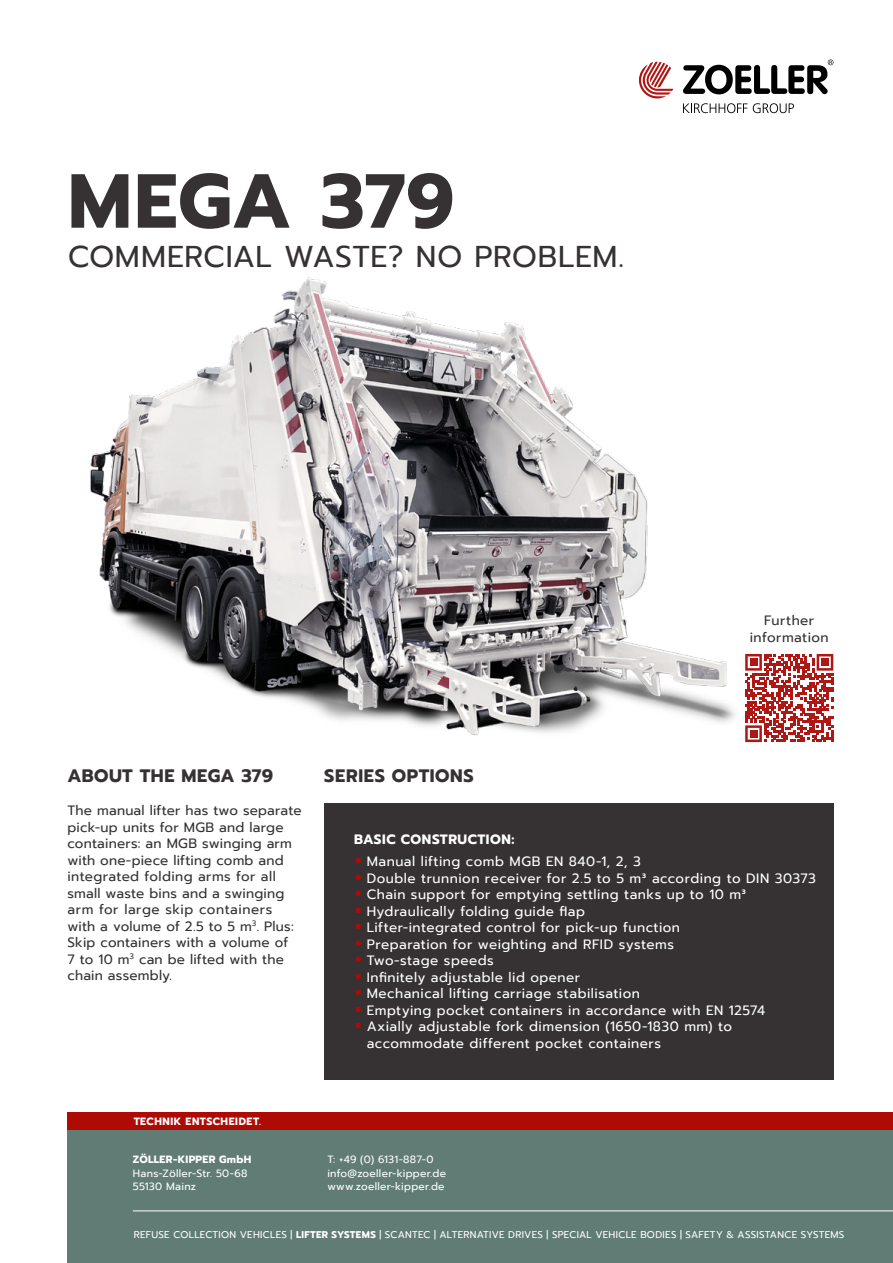
<style>
.page{position:relative;width:893px;height:1263px;background:#fff}
.page>*{position:absolute;margin:0;border:0;box-sizing:border-box;transform-origin:0 0}
.t1{font:700 76.5px "Prompt";letter-spacing:.005em;color:#363233}
.t2{font:30px "Prompt";letter-spacing:.015em;color:#363233}
.t3{font:700 18px "Prompt";letter-spacing:.03em;color:#363233}
.t4{font:13.5px/16.5px "Prompt";letter-spacing:.035em;color:#fff}
.t5{font:13.5px/16.5px "Prompt";letter-spacing:.015em;color:#363233}
.t6{font:700 13.5px "Prompt";letter-spacing:.04em;color:#fff}
.t7{font:13.5px/16.5px "Prompt";letter-spacing:.035em;color:#363233;text-align:center}
.t8{font:10.5px/13.5px "Prompt";letter-spacing:.025em;color:#fff}
.t9{font:700 10.5px "Prompt";letter-spacing:.06em;color:#fff}
.t10{font:700 10.5px "Prompt";letter-spacing:.04em;color:#fff}
.t11{font:9.75px "Prompt";letter-spacing:.025em;color:#fff}
.s1{font-size:31.5px;color:#ae0b05}
.s2{font-weight:700}
</style>
<div class="page">
<div style="left:324px;top:804px;width:509px;height:276px;background:#363233"></div>
<div style="left:67px;top:1129px;width:826px;height:134px;background:#617b75"></div>
<div style="left:67px;top:1112px;width:826px;height:17px;background:#ae0b05"></div>
<hr style="left:133px;top:1210px;width:760px;height:1px;background:#fff">
<svg style="left:746px;top:654px;width:87px;height:88px"></svg>
<div style="left:750px;top:659px;width:7px;height:7px;background:#af1715"></div>
<div style="left:821px;top:659px;width:7px;height:7px;background:#af1715"></div>
<div style="left:750px;top:730px;width:7px;height:7px;background:#af1715"></div>
<svg style="left:683px;top:103px;width:64px;height:10px"></svg>
<svg style="left:753px;top:103px;width:41px;height:10px"></svg>
<svg style="left:639px;top:62px;width:34px;height:36px"></svg>
<svg style="left:683px;top:60px;width:150px;height:34px"></svg>
<img style="left:90px;top:277px;width:656px;height:466px">
<h1 class="t1" style="left:68px;top:144px;width:388px">MEGA 379</h1>
<h2 class="t2" style="left:68px;top:235px;width:558px">COMMERCIAL WASTE? NO PROBLEM.</h2>
<p class="t7" style="left:750px;top:612px;width:80px">Further information</p>
<h3 class="t3" style="left:67px;top:762px;width:207px">ABOUT THE MEGA 379</h3>
<p class="t5" style="left:67px;top:802px;width:236px">The manual lifter has two separate pick-up units for MGB and large containers: an MGB swinging arm with one-piece lifting comb and integrated folding arms for all small waste bins and a swinging arm for large skip containers with a volume of 2.5 to 5 m<sup>3</sup>. Plus:<br>Skip containers with a volume of<br>7 to 10 m<sup>3</sup> can be lifted with the chain assembly.</p>
<h3 class="t3" style="left:324px;top:762px;width:151px">SERIES OPTIONS</h3>
<p class="t6" style="left:354px;top:829px;width:162px">BASIC CONSTRUCTION:</p>
<p class="t4" style="left:354px;top:853px;width:288px"><span class="s1">•</span> Manual lifting comb MGB EN 840-1, 2, 3</p>
<p class="t4" style="left:354px;top:870px;width:463px"><span class="s1">•</span> Double trunnion receiver for 2.5 to 5 m³ according to DIN 30373</p>
<p class="t4" style="left:354px;top:886px;width:394px"><span class="s1">•</span> Chain support for emptying settling tanks up to 10 m³</p>
<p class="t4" style="left:354px;top:903px;width:233px"><span class="s1">•</span> Hydraulically folding guide flap</p>
<p class="t4" style="left:354px;top:919px;width:327px"><span class="s1">•</span> Lifter-integrated control for pick-up function</p>
<p class="t4" style="left:354px;top:936px;width:321px"><span class="s1">•</span> Preparation for weighting and RFID systems</p>
<p class="t4" style="left:354px;top:952px;width:141px"><span class="s1">•</span> Two-stage speeds</p>
<p class="t4" style="left:354px;top:969px;width:228px"><span class="s1">•</span> Infinitely adjustable lid opener</p>
<p class="t4" style="left:354px;top:985px;width:287px"><span class="s1">•</span> Mechanical lifting carriage stabilisation</p>
<p class="t4" style="left:354px;top:1002px;width:413px"><span class="s1">•</span> Emptying pocket containers in accordance with EN 12574</p>
<p class="t4" style="left:367px;top:1018px;width:367px;text-indent:-13px"><span class="s1">•</span> Axially adjustable fork dimension (1650-1830 mm) to accommodate different pocket containers</p>
<p class="t9" style="left:134px;top:1113px;width:129px">TECHNIK ENTSCHEIDET.</p>
<p class="t10" style="left:133px;top:1151px;width:120px">ZÖLLER-KIPPER GmbH</p>
<p class="t8" style="left:133px;top:1166px;width:116px">Hans-Zöller-Str. 50-68<br>55130 Mainz</p>
<p class="t8" style="left:327px;top:1153px;width:120px">T: +49 (0) 6131-887-0 info@zoeller-kipper.de www.zoeller-kipper.de</p>
<p class="t11" style="left:134px;top:1228px;width:712px">REFUSE COLLECTION VEHICLES | <span class="s2">LIFTER SYSTEMS</span> | SCANTEC | ALTERNATIVE DRIVES | SPECIAL VEHICLE BODIES | SAFETY &amp; ASSISTANCE SYSTEMS</p>
</div>
